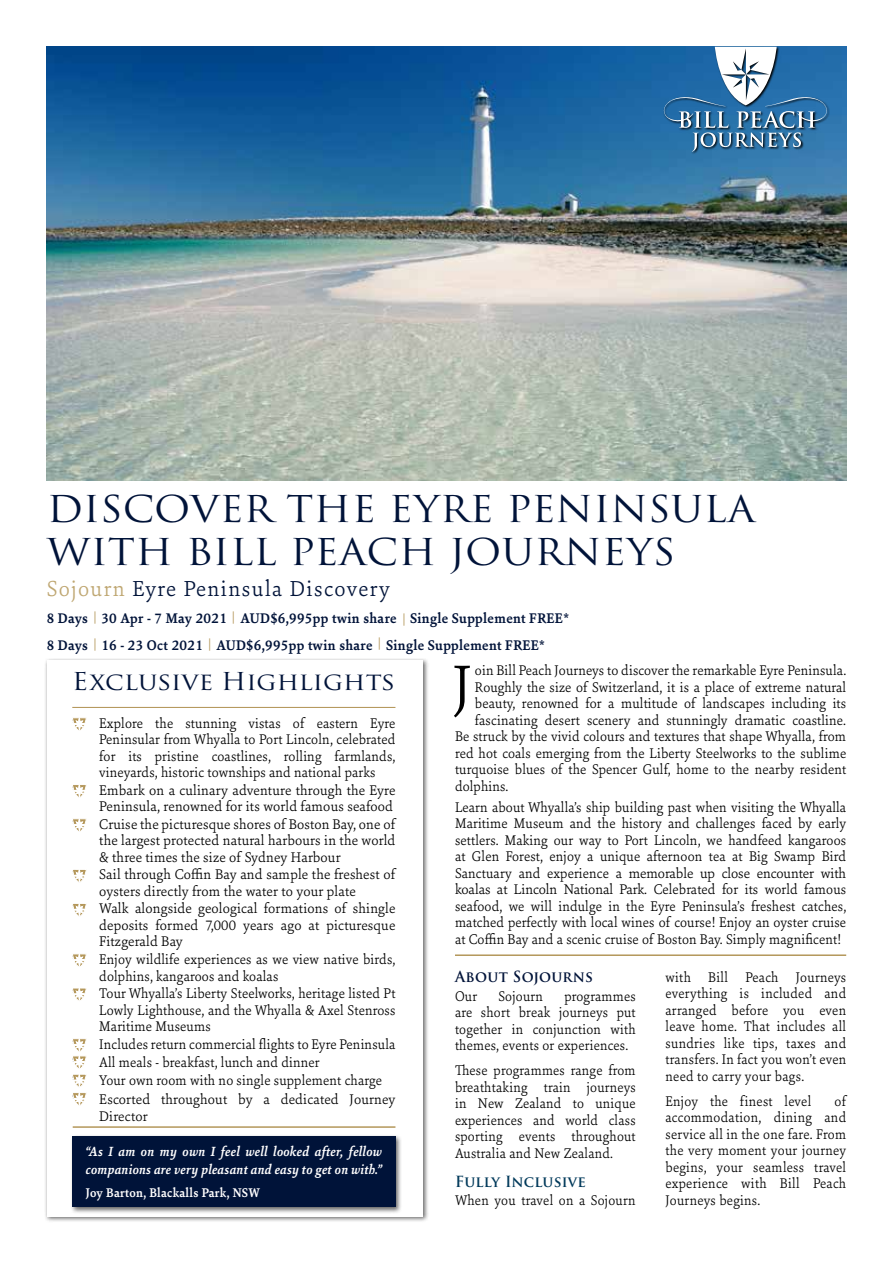
<style>
.page{position:relative;width:893px;height:1263px;background:#fff}
.page>*{position:absolute;margin:0;border:0;box-sizing:border-box;transform-origin:0 0}
.t1{font:300 64.5px "Sina Nova";color:#000}
.t2{font:36px/43.2px "Trajan Pro";color:#001339;scale:1.1 1}
.t3{font:24px "Trajan Pro";letter-spacing:.005em;color:#001339;scale:1.1 1}
.t4{font:300 23.25px "Sina Nova";letter-spacing:.06em;color:#001339}
.t5{font:300 15px/16.5px "Sina Nova";letter-spacing:.01em;color:#000;text-align:justify}
.t6{font:300 15px/16.5px "Sina Nova";letter-spacing:.01em;color:#000;text-align:justify;scale:.96 1}
.t7{font:700 15px "Sina Nova";letter-spacing:.02em;color:#001339}
.t8{font:700 15px "Trajan Pro";letter-spacing:.015em;color:#00395a}
.t9{font:700 15px "Trajan Pro";letter-spacing:.02em;color:#001339}
.t10{font:italic 700 14.25px/18px "Sina Nova";letter-spacing:.01em;color:#fff;scale:.95 1}
.t11{font:700 13.5px "Sina Nova";letter-spacing:.02em;color:#fff;scale:.95 1}
.t12{font:12.3px "Helvetica Neue";color:#b4975a;scale:.95 1}
.s1{color:#bfa772}
</style>
<div class="page">
<div style="left:44px;top:658px;width:385px;height:565px;background:#000;opacity:.6"></div>
<div style="left:47px;top:660px;width:376px;height:556px;background:#fff"></div>
<hr style="left:72px;top:707px;width:323px;height:1px;background:#b4975a">
<img style="left:47px;top:47px;width:799px;height:433px">
<div style="left:70px;top:1134px;width:332px;height:80px;background:#000;opacity:.6"></div>
<div style="left:72px;top:1136px;width:323px;height:71px;background:#001339"></div>
<svg style="left:73px;top:785px;width:13px;height:12px"></svg>
<svg style="left:73px;top:954px;width:13px;height:13px"></svg>
<svg style="left:73px;top:904px;width:13px;height:12px"></svg>
<svg style="left:73px;top:869px;width:13px;height:13px"></svg>
<svg style="left:73px;top:819px;width:13px;height:13px"></svg>
<hr style="left:455px;top:954px;width:391px;height:2px;background:#b4975a">
<svg style="left:663px;top:46px;width:167px;height:109px"></svg>
<svg style="left:664px;top:47px;width:163px;height:105px"></svg>
<svg style="left:73px;top:718px;width:13px;height:13px"></svg>
<svg style="left:73px;top:988px;width:13px;height:13px"></svg>
<hr style="left:73px;top:1126px;width:322px;height:2px;background:#b4975a">
<svg style="left:73px;top:1038px;width:13px;height:67px"></svg>
<h2 class="t2" style="left:47px;top:487px;width:645px">DISCOVER THE EYRE PENINSULA<br>WITH BILL PEACH JOURNEYS</h2>
<h3 class="t4" style="left:47px;top:573px;width:345px"><span class="s1">Sojourn</span> Eyre Peninsula Discovery</h3>
<p class="t12" style="left:94px;top:608px;width:4px">|</p>
<p class="t12" style="left:232px;top:608px;width:4px">|</p>
<p class="t12" style="left:403px;top:609px;width:4px">|</p>
<p class="t7" style="left:47px;top:635px;width:500px">8 Days 16 - 23 Oct 2021 AUD$6,995pp twin share Single Supplement FREE*</p>
<p class="t7" style="left:47px;top:608px;width:524px">8 Days 30 Apr - 7 May 2021 AUD$6,995pp twin share Single Supplement FREE*</p>
<p class="t12" style="left:94px;top:634px;width:4px">|</p>
<p class="t12" style="left:208px;top:634px;width:4px">|</p>
<p class="t12" style="left:378px;top:634px;width:4px">|</p>
<h3 class="t3" style="left:72px;top:666px;width:295px">Exclusive Highlights</h3>
<p class="t5" style="left:72px;top:714px;width:325px">* Explore the stunning vistas of eastern Eyre</p>
<p class="t5" style="left:99px;top:730px;width:298px">Peninsular from Whyalla to Port Lincoln, celebrated</p>
<p class="t5" style="left:99px;top:747px;width:298px">for its pristine coastlines, rolling farmlands,</p>
<p class="t5" style="left:99px;top:763px;width:278px">vineyards, historic townships and national parks</p>
<p class="t5" style="left:72px;top:781px;width:325px">* Embark on a culinary adventure through the Eyre</p>
<p class="t5" style="left:99px;top:798px;width:295px">Peninsula, renowned for its world famous seafood</p>
<p class="t5" style="left:72px;top:815px;width:324px">* Cruise the picturesque shores of Boston Bay, one of</p>
<p class="t5" style="left:99px;top:832px;width:298px">the largest protected natural harbours in the world</p>
<p class="t5" style="left:99px;top:848px;width:243px">&amp; three times the size of Sydney Harbour</p>
<p class="t5" style="left:72px;top:866px;width:324px">* Sail through Coffin Bay and sample the freshest of</p>
<p class="t5" style="left:99px;top:882px;width:258px">oysters directly from the water to your plate</p>
<p class="t5" style="left:72px;top:900px;width:325px">* Walk alongside geological formations of shingle</p>
<p class="t5" style="left:99px;top:916px;width:298px">deposits formed 7,000 years ago at picturesque</p>
<p class="t5" style="left:99px;top:933px;width:85px">Fitzgerald Bay</p>
<p class="t5" style="left:72px;top:950px;width:325px">* Enjoy wildlife experiences as we view native birds,</p>
<p class="t5" style="left:99px;top:967px;width:181px">dolphins, kangaroos and koalas</p>
<p class="t5" style="left:72px;top:984px;width:325px">* Tour Whyalla’s Liberty Steelworks, heritage listed Pt</p>
<p class="t5" style="left:99px;top:1001px;width:298px">Lowly Lighthouse, and the Whyalla &amp; Axel Stenross</p>
<p class="t5" style="left:99px;top:1017px;width:113px">Maritime Museums</p>
<p class="t5" style="left:72px;top:1035px;width:325px">* Includes return commercial flights to Eyre Peninsula</p>
<p class="t5" style="left:72px;top:1053px;width:249px">* All meals - breakfast, lunch and dinner</p>
<p class="t5" style="left:72px;top:1072px;width:311px">* Your own room with no single supplement charge</p>
<p class="t5" style="left:72px;top:1090px;width:325px">* Escorted throughout by a dedicated Journey</p>
<p class="t5" style="left:99px;top:1107px;width:50px">Director</p>
<p class="t10" style="left:86px;top:1143px;width:313px">“As I am on my own I feel well looked after, fellow companions are very pleasant and easy to get on with.”</p>
<p class="t11" style="left:86px;top:1183px;width:185px">Joy Barton, Blackalls Park, NSW</p>
<p class="t5" style="left:475px;top:662px;width:373px">oin Bill Peach Journeys to discover the remarkable Eyre Peninsula.</p>
<p class="t5" style="left:475px;top:678px;width:373px">Roughly the size of Switzerland, it is a place of extreme natural</p>
<p class="t5" style="left:475px;top:695px;width:373px">beauty, renowned for a multitude of landscapes including its</p>
<p class="t5" style="left:475px;top:711px;width:373px">fascinating desert scenery and stunningly dramatic coastline.</p>
<p class="t5" style="left:455px;top:728px;width:393px">Be struck by the vivid colours and textures that shape Whyalla, from</p>
<p class="t5" style="left:455px;top:744px;width:393px">red hot coals emerging from the Liberty Steelworks to the sublime</p>
<p class="t5" style="left:455px;top:761px;width:393px">turquoise blues of the Spencer Gulf, home to the nearby resident</p>
<p class="t5" style="left:455px;top:777px;width:55px">dolphins.</p>
<p class="t5" style="left:455px;top:798px;width:393px">Learn about Whyalla’s ship building past when visiting the Whyalla Maritime Museum and the history and challenges faced by early settlers. Making our way to Port Lincoln, we handfeed kangaroos at Glen Forest, enjoy a unique afternoon tea at Big Swamp Bird Sanctuary and experience a memorable up close encounter with koalas at Lincoln National Park. Celebrated for its world famous seafood, we will indulge in the Eyre Peninsula’s freshest catches, matched perfectly with local wines of course! Enjoy an oyster cruise at Coffin Bay and a scenic cruise of Boston Bay. Simply magnificent!</p>
<h1 class="t1" style="left:453px;top:643px;width:20px">J</h1>
<p class="t9" style="left:455px;top:967px;width:140px">About Sojourns</p>
<p class="t6" style="left:455px;top:987px;width:25px">Our</p>
<p class="t6" style="left:498px;top:987px;width:48px">Sojourn</p>
<p class="t6" style="left:455px;top:987px;width:190px;text-indent:109px">programmes are short break journeys put together in conjunction with themes, events or experiences.</p>
<p class="t6" style="left:455px;top:1061px;width:190px">These programmes range from breathtaking train journeys in New Zealand to unique experiences and world class sporting events throughout Australia and New Zealand.</p>
<p class="t8" style="left:455px;top:1172px;width:132px">Fully Inclusive</p>
<p class="t6" style="left:455px;top:1191px;width:190px">When you travel on a Sojourn</p>
<p class="t6" style="left:665px;top:968px;width:190px">with Bill Peach Journeys everything is included and arranged before you even leave home. That includes all sundries like tips, taxes and transfers. In fact you won’t even need to carry your bags.</p>
<p class="t6" style="left:665px;top:1092px;width:153px">Enjoy the finest level</p>
<p class="t6" style="left:665px;top:1092px;width:190px;text-indent:169px">of accommodation, dining and service all in the one fare. From the very moment your journey begins, your seamless travel experience with Bill Peach Journeys begins.</p>
</div>
